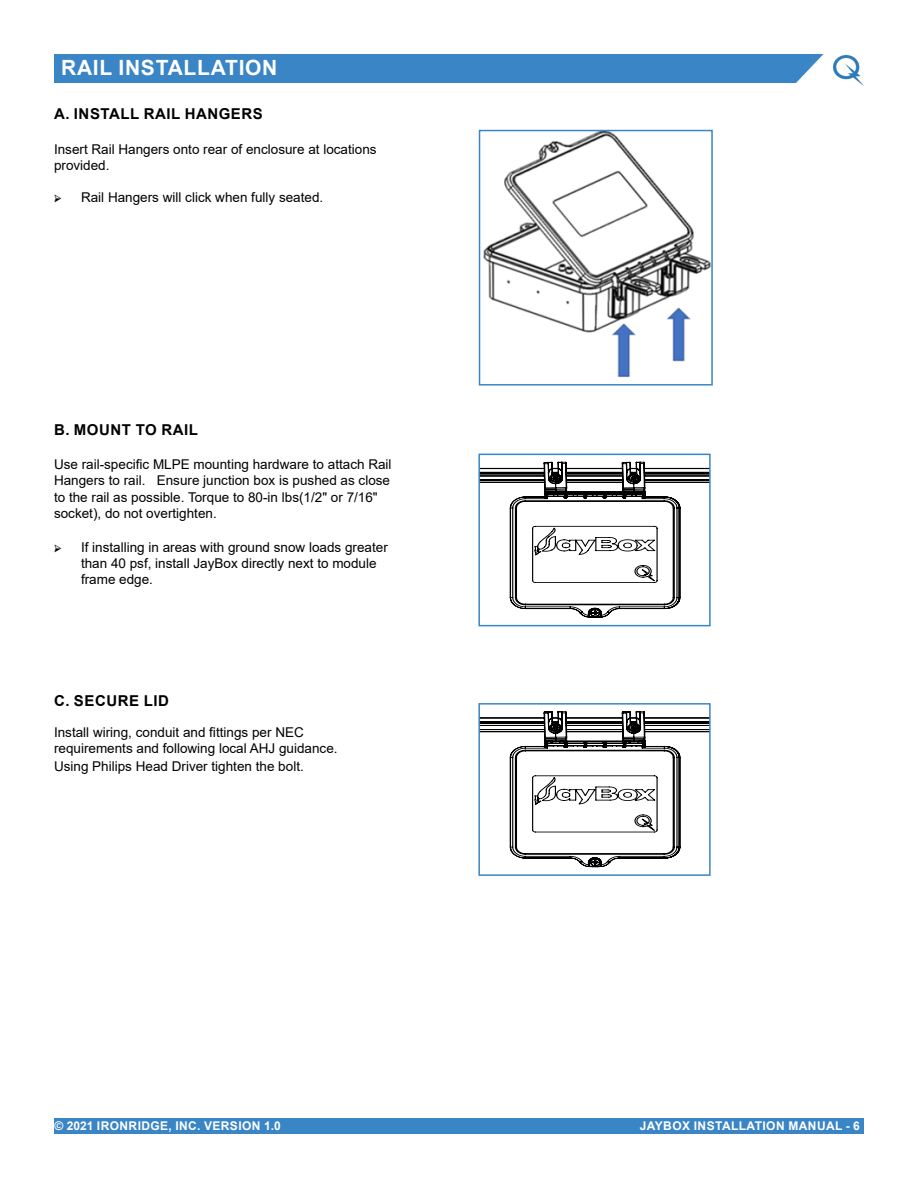
<style>
.page{position:relative;width:918px;height:1188px;background:#fff}
.page>*{position:absolute;margin:0;border:0;box-sizing:border-box;transform-origin:0 0}
.t1{font:700 21px "Arial";letter-spacing:.035em;color:#fff}
.t2{font:700 15px "Arial";letter-spacing:.035em;color:#000}
.t3{font:13.5px/16.2px "Arial";color:#000}
.t4{font:700 12px "Arial";letter-spacing:.035em;color:#fff}
.s1{font-family:"Minion Pro";font-weight:700}
</style>
<div class="page">
<div style="left:472px;top:1118px;width:392px;height:16px;background:#3a85c5"></div>
<div style="left:54px;top:1118px;width:441px;height:16px;background:#3a85c5"></div>
<img style="left:834px;top:55px;width:29px;height:30px">
<div style="left:54px;top:54px;width:770px;height:29px;background:#3a85c5"></div>
<img style="left:483px;top:133px;width:227px;height:244px">
<div style="left:479px;top:130px;width:234px;height:256px;border:2px solid #3a85c5"></div>
<svg style="left:481px;top:462px;width:227px;height:156px"></svg>
<div style="left:478px;top:454px;width:233px;height:172px;border:2px solid #3a85c5"></div>
<svg style="left:481px;top:711px;width:227px;height:156px"></svg>
<div style="left:478px;top:703px;width:233px;height:173px;border:2px solid #3a85c5"></div>
<h1 class="t1" style="left:61px;top:53px;width:218px">RAIL INSTALLATION</h1>
<p class="t2" style="left:54px;top:104px;width:210px">A. INSTALL RAIL HANGERS</p>
<p class="t3" style="left:54px;top:141px;width:324px">Insert Rail Hangers onto rear of enclosure at locations provided.</p>
<p class="t3" style="left:54px;top:189px;width:271px"><span class="s1">➢</span> Rail Hangers will click when fully seated.</p>
<p class="t2" style="left:54px;top:419px;width:145px">B. MOUNT TO RAIL</p>
<p class="t3" style="left:54px;top:456px;width:339px">Use rail-specific MLPE mounting hardware to attach Rail Hangers to rail. Ensure junction box is pushed as close to the rail as possible. Torque to 80-in lbs(1/2" or 7/16" socket), do not overtighten.</p>
<p class="t3" style="left:81px;top:539px;width:308px;text-indent:-27px"><span class="s1">➢</span> If installing in areas with ground snow loads greater than 40 psf, install JayBox directly next to module frame edge.</p>
<p class="t2" style="left:54px;top:690px;width:116px">C. SECURE LID</p>
<p class="t3" style="left:54px;top:724px;width:285px">Install wiring, conduit and fittings per NEC requirements and following local AHJ guidance.</p>
<p class="t3" style="left:54px;top:758px;width:251px">Using Philips Head Driver tighten the bolt.</p>
<p class="t4" style="left:55px;top:1117px;width:228px">© 2021 IRONRIDGE, INC. VERSION 1.0</p>
<p class="t4" style="left:640px;top:1117px;width:222px">JAYBOX INSTALLATION MANUAL - 6</p>
</div>
